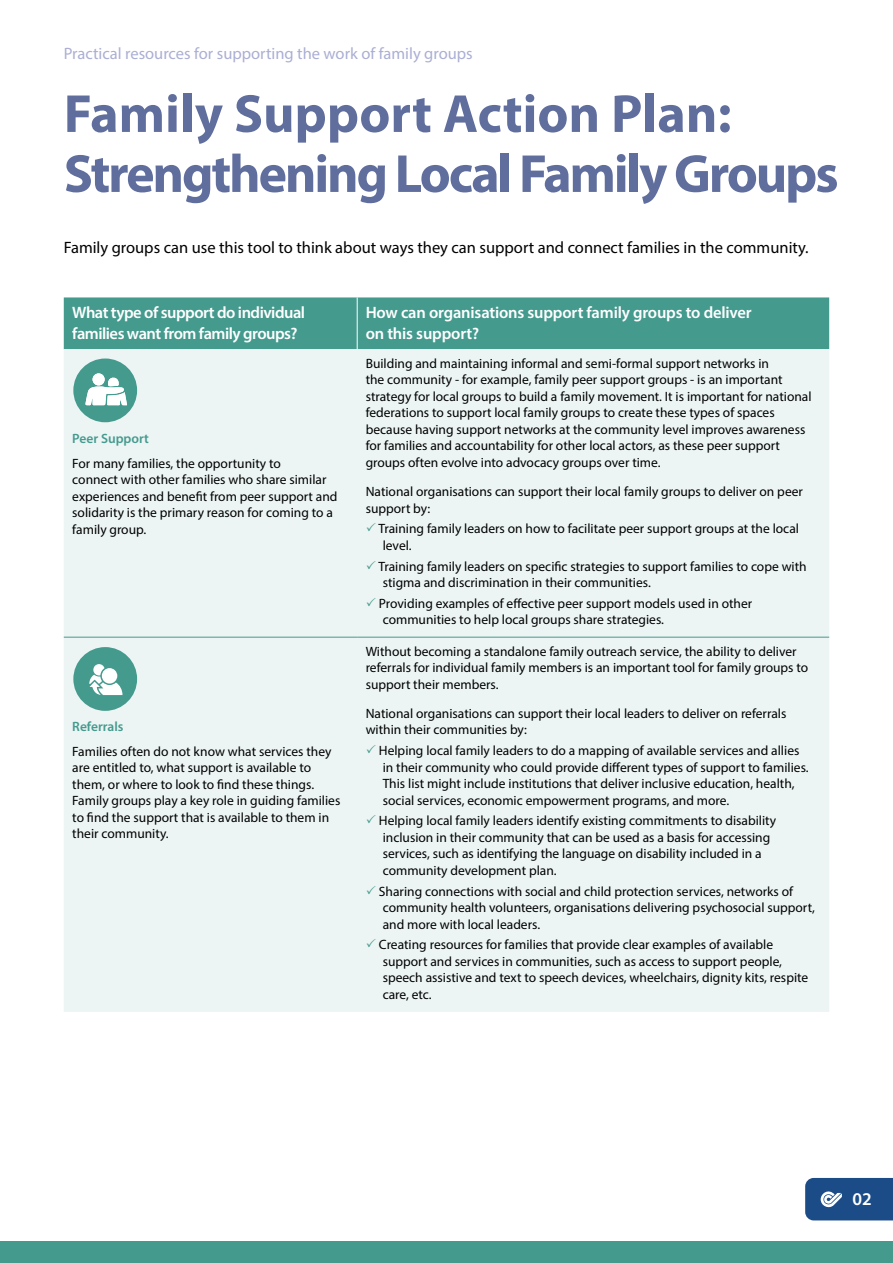
<style>
.page{position:relative;width:893px;height:1263px;background:#fff}
.page>*{position:absolute;margin:0;border:0;box-sizing:border-box;transform-origin:0 0}
.t1{font:700 54px/60px "Myriad Pro";letter-spacing:-.04em;color:#606e9e}
.t2{font:600 18px "Myriad Pro";color:#fff}
.t3{font:600 16.5px/20.2px "Myriad Pro";letter-spacing:-.02em;color:#fff}
.t4{font:16.5px "Myriad Pro";color:#000}
.t5{font:16.5px "Myriad Pro";color:#aaafd4}
.t6{font:13.5px/16.5px "Myriad Pro";color:#000}
.t7{font:600 13.5px "Myriad Pro";color:#459a8e}
</style>
<div class="page">
<div style="left:64px;top:297px;width:765px;height:52px;background:#459a8e"></div>
<div style="left:64px;top:349px;width:765px;height:663px;background:#ecf5f4"></div>
<hr style="left:357px;top:297px;width:1px;height:52px;background:#fff">
<hr style="left:64px;top:637px;width:293px;height:1px;background:#459a8e">
<hr style="left:357px;top:637px;width:472px;height:1px;background:#459a8e">
<div style="left:73px;top:358px;width:64px;height:64px;background:#459a8e;border-radius:50%"></div>
<svg style="left:85px;top:373px;width:42px;height:32px"></svg>
<div style="left:73px;top:647px;width:64px;height:64px;background:#459a8e;border-radius:50%"></div>
<svg style="left:89px;top:664px;width:34px;height:31px"></svg>
<div style="left:0;top:1242px;width:893px;height:21px;background:#459a8e"></div>
<svg style="left:805px;top:1178px;width:88px;height:42px"></svg>
<svg style="left:367px;top:523px;width:9px;height:9px"></svg>
<svg style="left:367px;top:560px;width:9px;height:9px"></svg>
<svg style="left:367px;top:597px;width:9px;height:9px"></svg>
<svg style="left:367px;top:745px;width:9px;height:8px"></svg>
<svg style="left:367px;top:815px;width:9px;height:9px"></svg>
<svg style="left:367px;top:885px;width:9px;height:9px"></svg>
<svg style="left:367px;top:939px;width:9px;height:9px"></svg>
<p class="t5" style="left:64px;top:43px;width:410px">Practical resources for supporting the work of family groups</p>
<h1 class="t1" style="left:64px;top:82px;width:776px">Family Support Action Plan:<br>Strengthening Local Family Groups</h1>
<p class="t4" style="left:64px;top:237px;width:746px">Family groups can use this tool to think about ways they can support and connect families in the community.</p>
<p class="t3" style="left:72px;top:302px;width:234px">What type of support do individual families want from family groups?</p>
<p class="t3" style="left:366px;top:302px;width:388px">How can organisations support family groups to deliver on this support?</p>
<p class="t7" style="left:72px;top:430px;width:78px">Peer Support</p>
<p class="t6" style="left:72px;top:455px;width:267px">For many families, the opportunity to<br>connect with other families who share similar experiences and benefit from peer support and solidarity is the primary reason for coming to a family group.</p>
<p class="t7" style="left:72px;top:718px;width:53px">Referrals</p>
<p class="t6" style="left:72px;top:743px;width:270px">Families often do not know what services they are entitled to, what support is available to them, or where to look to find these things.<br>Family groups play a key role in guiding families to find the support that is available to them in their community.</p>
<p class="t6" style="left:366px;top:355px;width:447px">Building and maintaining informal and semi-formal support networks in<br>the community - for example, family peer support groups - is an important strategy for local groups to build a family movement. It is important for national federations to support local family groups to create these types of spaces because having support networks at the community level improves awareness for families and accountability for other local actors, as these peer support groups often evolve into advocacy groups over time.</p>
<p class="t6" style="left:366px;top:483px;width:439px">National organisations can support their local family groups to deliver on peer support by:</p>
<p class="t6" style="left:383px;top:520px;width:418px;text-indent:-4px">Training family leaders on how to facilitate peer support groups at the local level.</p>
<p class="t6" style="left:383px;top:558px;width:426px;text-indent:-4px">Training family leaders on specific strategies to support families to cope with stigma and discrimination in their communities.</p>
<p class="t6" style="left:379px;top:595px;width:375px">Providing examples of effective peer support models used in other communities to help local groups share strategies.</p>
<p class="t6" style="left:366px;top:643px;width:444px">Without becoming a standalone family outreach service, the ability to deliver referrals for individual family members is an important tool for family groups to support their members.</p>
<p class="t6" style="left:366px;top:705px;width:422px">National organisations can support their local leaders to deliver on referrals within their communities by:</p>
<p class="t6" style="left:379px;top:742px;width:431px">Helping local family leaders to do a mapping of available services and allies in their community who could provide different types of support to families.<br>This list might include institutions that deliver inclusive education, health, social services, economic empowerment programs, and more.</p>
<p class="t6" style="left:379px;top:812px;width:399px">Helping local family leaders identify existing commitments to disability inclusion in their community that can be used as a basis for accessing services, such as identifying the language on disability included in a community development plan.</p>
<p class="t6" style="left:379px;top:883px;width:437px">Sharing connections with social and child protection services, networks of community health volunteers, organisations delivering psychosocial support, and more with local leaders.</p>
<p class="t6" style="left:379px;top:936px;width:431px">Creating resources for families that provide clear examples of available support and services in communities, such as access to support people, speech assistive and text to speech devices, wheelchairs, dignity kits, respite care, etc.</p>
<h2 class="t2" style="left:852px;top:1187px;width:21px">02</h2>
</div>
